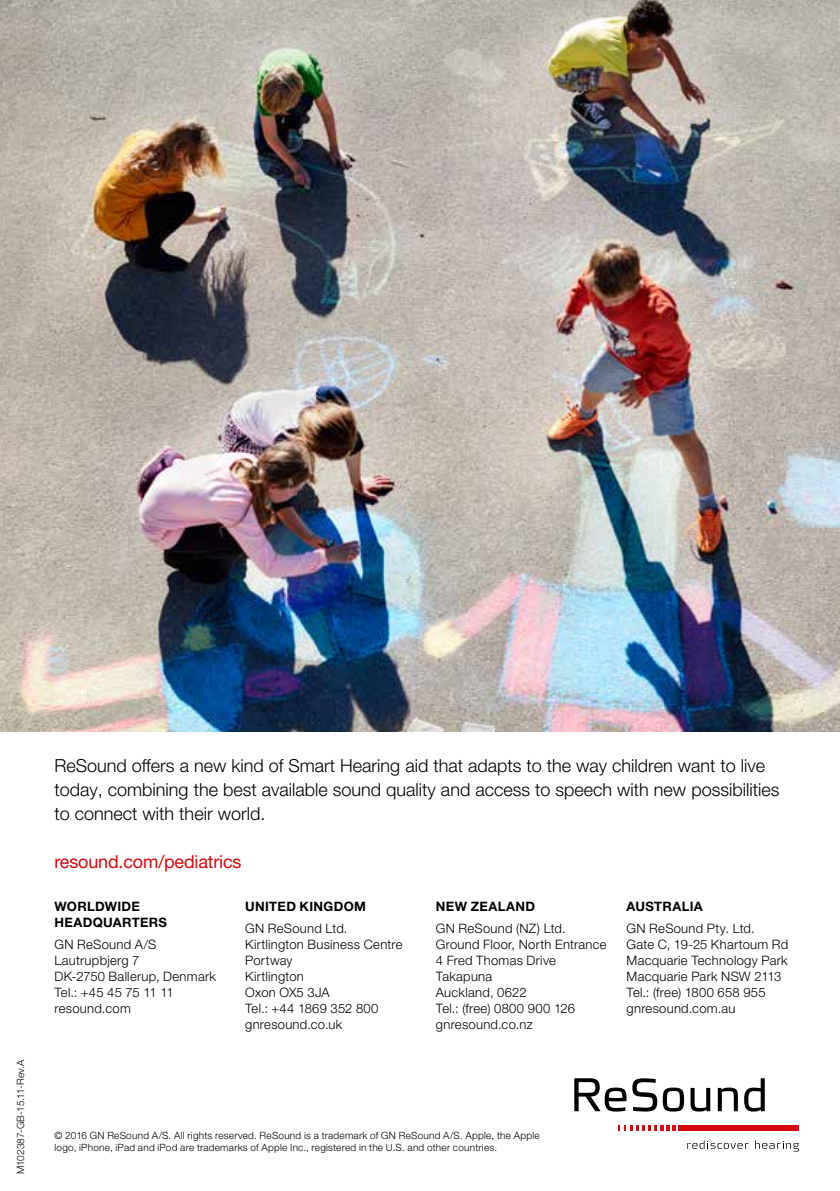
<style>
.page{position:relative;width:840px;height:1191px;background:#fff}
.page>*{position:absolute;margin:0;border:0;box-sizing:border-box;transform-origin:0 0}
.t1{font:300 18px/24px "Helvetica Neue LT Pro";color:#000}
.t2{font:18px "Helvetica Neue LT Pro";letter-spacing:-.01em;color:#d20a11}
.t3{font:300 13px/16px "Helvetica Neue LT Pro";letter-spacing:.02em;color:#000}
.t4{font:700 13px/16px "Helvetica Neue LT Pro";letter-spacing:.025em;color:#000}
.t5{font:300 10px/12px "Helvetica Neue LT Pro";letter-spacing:.025em;color:#000}
.t6{font:300 10px "Helvetica Neue LT Pro";letter-spacing:.005em;color:#000}
</style>
<div class="page">
<img style="left:0;top:0;width:839px;height:731px">
<svg style="left:687px;top:1140px;width:61px;height:8px"></svg>
<svg style="left:755px;top:1140px;width:43px;height:11px"></svg>
<div style="left:677px;top:1125px;width:121px;height:6px;background:#d20a11"></div>
<svg style="left:618px;top:1125px;width:57px;height:6px"></svg>
<svg style="left:632px;top:1078px;width:51px;height:33px"></svg>
<svg style="left:690px;top:1087px;width:19px;height:24px"></svg>
<svg style="left:717px;top:1087px;width:20px;height:24px"></svg>
<svg style="left:744px;top:1078px;width:20px;height:33px"></svg>
<svg style="left:574px;top:1078px;width:52px;height:33px"></svg>
<p class="t6" style="left:14px;top:1174px;width:116px;rotate:-90deg">M102387-GB-15.11-Rev.A</p>
<h1 class="t1" style="left:54px;top:752px;width:726px">ReSound offers a new kind of Smart Hearing aid that adapts to the way children want to live today, combining the best available sound quality and access to speech with new possibilities to connect with their world.</h1>
<h1 class="t2" style="left:54px;top:850px;width:188px">resound.com/pediatrics</h1>
<p class="t4" style="left:54px;top:898px;width:114px">WORLDWIDE<br>HEADQUARTERS</p>
<p class="t3" style="left:54px;top:935px;width:163px">GN ReSound A/S<br>Lautrupbjerg 7<br>DK-2750 Ballerup, Denmark<br>Tel.: +45 45 75 11 11 resound.com</p>
<p class="t4" style="left:245px;top:898px;width:122px">UNITED KINGDOM</p>
<p class="t3" style="left:245px;top:919px;width:159px">GN ReSound Ltd.<br>Kirtlington Business Centre<br>Portway<br>Kirtlington<br>Oxon OX5 3JA<br>Tel.: +44 1869 352 800 gnresound.co.uk</p>
<p class="t4" style="left:626px;top:898px;width:78px">AUSTRALIA</p>
<p class="t3" style="left:626px;top:920px;width:163px">GN ReSound Pty. Ltd.<br>Gate C, 19-25 Khartoum Rd<br>Macquarie Technology Park<br>Macquarie Park NSW 2113<br>Tel.: (free) 1800 658 955 gnresound.com.au</p>
<p class="t4" style="left:435px;top:898px;width:101px">NEW ZEALAND</p>
<p class="t3" style="left:435px;top:920px;width:172px">GN ReSound (NZ) Ltd.<br>Ground Floor, North Entrance<br>4 Fred Thomas Drive<br>Takapuna<br>Auckland, 0622<br>Tel.: (free) 0800 900 126 gnresound.co.nz</p>
<p class="t5" style="left:54px;top:1129px;width:486px">© 2016 GN ReSound A/S. All rights reserved. ReSound is a trademark of GN ReSound A/S. Apple, the Apple logo, iPhone, iPad and iPod are trademarks of Apple Inc., registered in the U.S. and other countries.</p>
</div>
